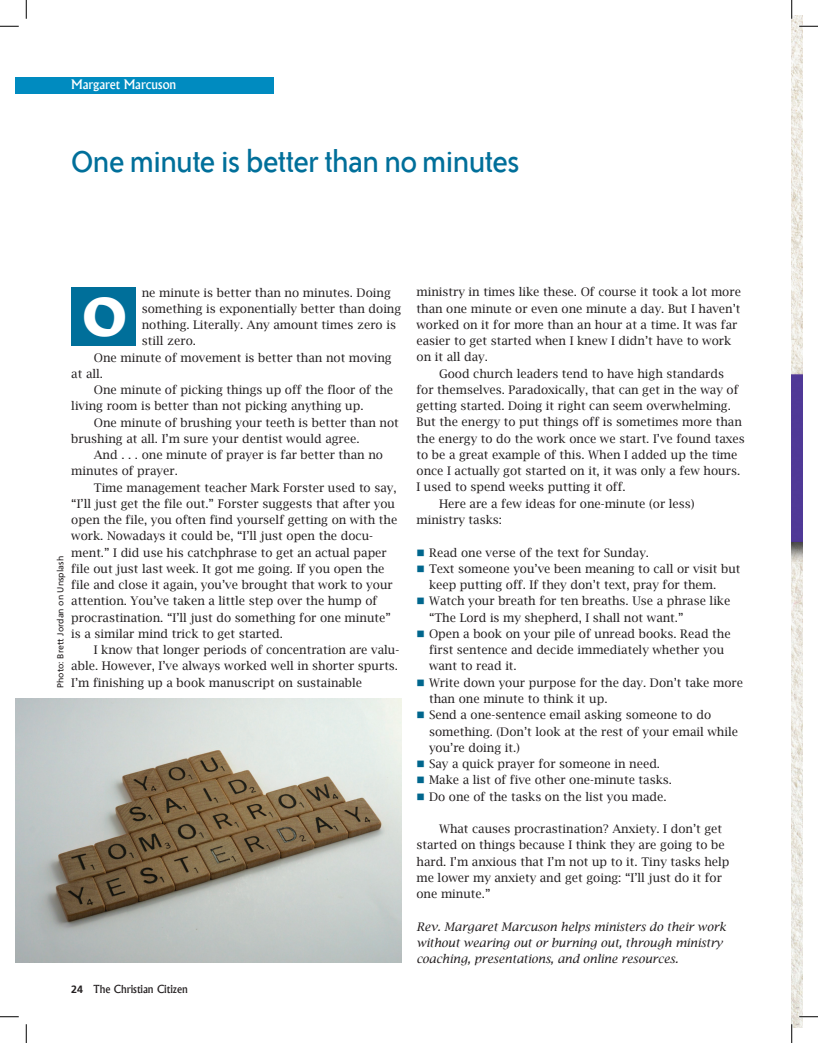
<style>
.page{position:relative;width:818px;height:1043px;background:#fff}
.page>*{position:absolute;margin:0;border:0;box-sizing:border-box;transform-origin:0 0}
.t1{font:800 49.88px "Albertus";color:#fff}
.t2{font:35px "Bailey Sans ITC";letter-spacing:-.035em;color:#006f9a}
.t3{font:500 12.5px "Albertus";color:#fff}
.t4{font:11.88px/16.2px "Lucida Bright";color:#231f20}
.t5{font:italic 11.88px/16.2px "Lucida Bright";color:#231f20}
.t6{font:500 10.62px "Albertus";color:#231f20}
.t7{font:8.75px "Frutiger";color:#231f20}
.s1{font-family:"Frutiger";font-weight:700}
.s2{color:#00668d}
</style>
<div class="page">
<div style="left:15px;top:77px;width:259px;height:16px;background:#008bc0"></div>
<div style="left:71px;top:287px;width:65px;height:59px;background:#006f9a"></div>
<img style="left:791px;top:15px;width:11px;height:1012px">
<img style="left:15px;top:698px;width:386px;height:264px">
<svg style="left:0;top:25px;width:19px;height:2px"></svg>
<svg style="left:799px;top:25px;width:19px;height:2px"></svg>
<svg style="left:0;top:1016px;width:19px;height:1px"></svg>
<svg style="left:799px;top:1015px;width:19px;height:2px"></svg>
<svg style="left:25px;top:0;width:2px;height:19px"></svg>
<svg style="left:25px;top:1024px;width:2px;height:18px"></svg>
<svg style="left:791px;top:0;width:1px;height:19px"></svg>
<svg style="left:791px;top:1024px;width:1px;height:18px"></svg>
<p class="t3" style="left:71px;top:77px;width:106px">Margaret Marcuson</p>
<h2 class="t2" style="left:71px;top:143px;width:450px">One minute is better than no minutes</h2>
<p class="t4" style="left:142px;top:284px;width:250px">ne minute is better than no minutes. Doing</p>
<p class="t4" style="left:142px;top:300px;width:261px">something is exponentially better than doing</p>
<p class="t4" style="left:142px;top:317px;width:256px">nothing. Literally. Any amount times zero is</p>
<p class="t4" style="left:142px;top:333px;width:56px">still zero.</p>
<p class="t4" style="left:94px;top:349px;width:299px">One minute of movement is better than not moving</p>
<p class="t4" style="left:71px;top:365px;width:33px">at all.</p>
<p class="t4" style="left:94px;top:381px;width:301px">One minute of picking things up off the floor of the</p>
<p class="t4" style="left:71px;top:398px;width:294px">living room is better than not picking anything up.</p>
<p class="t4" style="left:94px;top:414px;width:306px">One minute of brushing your teeth is better than not</p>
<p class="t4" style="left:71px;top:430px;width:290px">brushing at all. I’m sure your dentist would agree.</p>
<p class="t4" style="left:94px;top:446px;width:291px">And . . . one minute of prayer is far better than no</p>
<p class="t4" style="left:71px;top:463px;width:108px">minutes of prayer.</p>
<p class="t4" style="left:94px;top:479px;width:304px">Time management teacher Mark Forster used to say,</p>
<p class="t4" style="left:71px;top:495px;width:325px">“I’ll just get the file out.” Forster suggests that after you</p>
<p class="t4" style="left:71px;top:511px;width:327px">open the file, you often find yourself getting on with the</p>
<p class="t4" style="left:71px;top:528px;width:303px">work. Nowadays it could be, “I’ll just open the docu-</p>
<p class="t4" style="left:71px;top:544px;width:317px">ment.” I did use his catchphrase to get an actual paper</p>
<p class="t4" style="left:71px;top:560px;width:315px">file out just last week. It got me going. If you open the</p>
<p class="t4" style="left:71px;top:576px;width:323px">file and close it again, you’ve brought that work to your</p>
<p class="t4" style="left:71px;top:593px;width:307px">attention. You’ve taken a little step over the hump of</p>
<p class="t4" style="left:71px;top:609px;width:321px">procrastination. “I’ll just do something for one minute”</p>
<p class="t4" style="left:71px;top:625px;width:213px">is a similar mind trick to get started.</p>
<p class="t4" style="left:94px;top:641px;width:307px">I know that longer periods of concentration are valu-</p>
<p class="t4" style="left:71px;top:658px;width:328px">able. However, I’ve always worked well in shorter spurts.</p>
<p class="t4" style="left:71px;top:674px;width:292px">I’m finishing up a book manuscript on sustainable</p>
<h1 class="t1" style="left:82px;top:286px;width:47px">O</h1>
<p class="t7" style="left:55px;top:688px;width:133px;rotate:-90deg">Photo: Brett Jordan on Unsplash</p>
<p class="t6" style="left:71px;top:982px;width:118px"><span class="s1">24</span> The Christian Citizen</p>
<p class="t4" style="left:416px;top:284px;width:326px">ministry in times like these. Of course it took a lot more than one minute or even one minute a day. But I haven’t worked on it for more than an hour at a time. It was far easier to get started when I knew I didn’t have to work on it all day.</p>
<p class="t4" style="left:439px;top:365px;width:286px">Good church leaders tend to have high standards</p>
<p class="t4" style="left:416px;top:381px;width:323px">for themselves. Paradoxically, that can get in the way of</p>
<p class="t4" style="left:416px;top:398px;width:316px">getting started. Doing it right can seem overwhelming.</p>
<p class="t4" style="left:416px;top:414px;width:327px">But the energy to put things off is sometimes more than</p>
<p class="t4" style="left:416px;top:430px;width:330px">the energy to do the work once we start. I’ve found taxes</p>
<p class="t4" style="left:416px;top:446px;width:322px">to be a great example of this. When I added up the time</p>
<p class="t4" style="left:416px;top:463px;width:325px">once I actually got started on it, it was only a few hours.</p>
<p class="t4" style="left:416px;top:479px;width:211px">I used to spend weeks putting it off.</p>
<p class="t4" style="left:439px;top:495px;width:257px">Here are a few ideas for one-minute (or less)</p>
<p class="t4" style="left:416px;top:511px;width:87px">ministry tasks:</p>
<p class="t4" style="left:416px;top:544px;width:234px"><span class="s2">■</span> Read one verse of the text for Sunday.</p>
<p class="t4" style="left:429px;top:560px;width:313px;text-indent:-12px"><span class="s2">■</span> Text someone you’ve been meaning to call or visit but keep putting off. If they don’t text, pray for them.</p>
<p class="t4" style="left:429px;top:593px;width:303px;text-indent:-12px"><span class="s2">■</span> Watch your breath for ten breaths. Use a phrase like “The Lord is my shepherd, I shall not want.”</p>
<p class="t4" style="left:429px;top:625px;width:303px;text-indent:-12px"><span class="s2">■</span> Open a book on your pile of unread books. Read the first sentence and decide immediately whether you want to read it.</p>
<p class="t4" style="left:429px;top:674px;width:315px;text-indent:-13px"><span class="s2">■</span> Write down your purpose for the day. Don’t take more than one minute to think it up.</p>
<p class="t4" style="left:429px;top:707px;width:310px;text-indent:-12px"><span class="s2">■</span> Send a one-sentence email asking someone to do something. (Don’t look at the rest of your email while you’re doing it.)</p>
<p class="t4" style="left:416px;top:755px;width:245px"><span class="s2">■</span> Say a quick prayer for someone in need.</p>
<p class="t4" style="left:416px;top:772px;width:257px"><span class="s2">■</span> Make a list of five other one-minute tasks.</p>
<p class="t4" style="left:416px;top:788px;width:251px"><span class="s2">■</span> Do one of the tasks on the list you made.</p>
<p class="t4" style="left:416px;top:820px;width:314px;text-indent:23px">What causes procrastination? Anxiety. I don’t get started on things because I think they are going to be hard. I’m anxious that I’m not up to it. Tiny tasks help me lower my anxiety and get going: “I’ll just do it for one minute.”</p>
<p class="t5" style="left:416px;top:918px;width:311px">Rev. Margaret Marcuson helps ministers do their work without wearing out or burning out, through ministry coaching, presentations, and online resources.</p>
</div>
